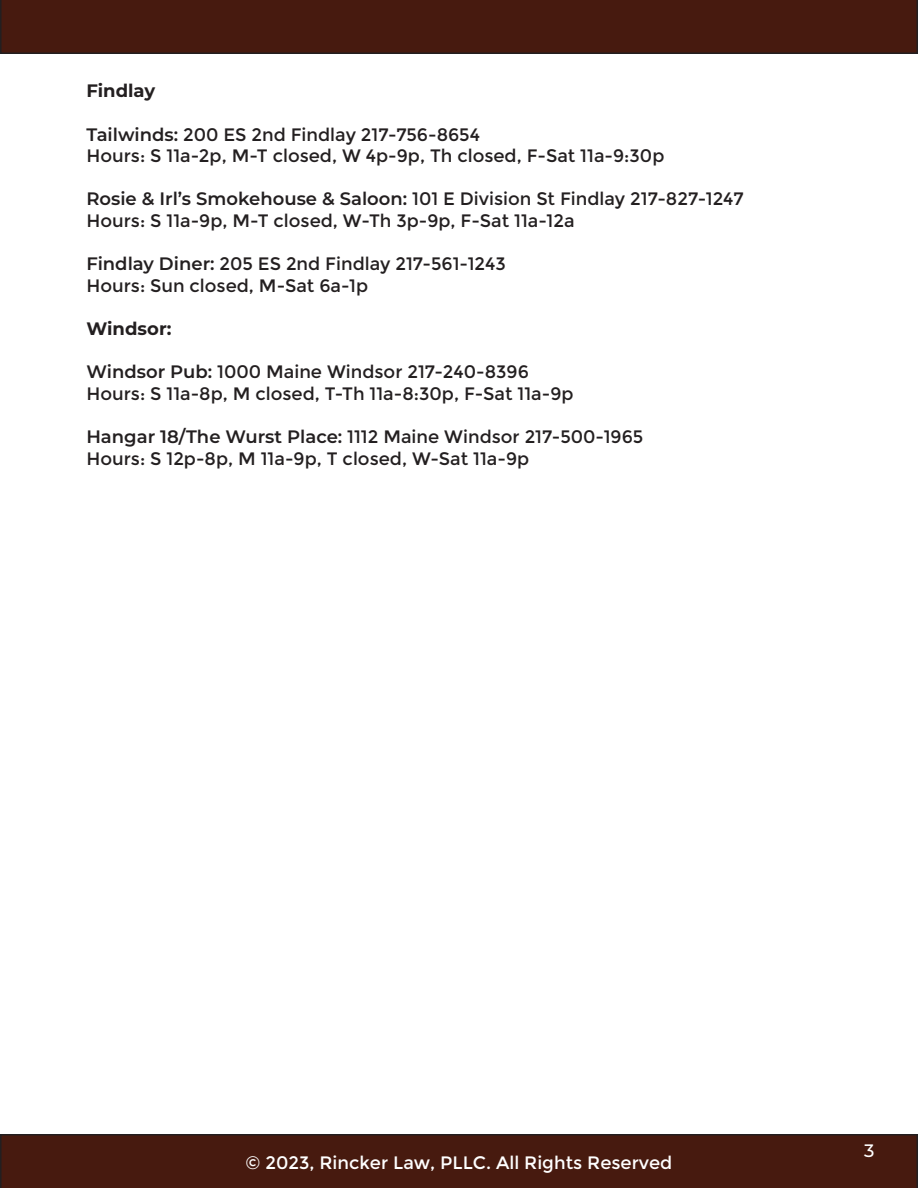
<style>
.page{position:relative;width:918px;height:1188px;background:#fff}
.page>*{position:absolute;margin:0;border:0;box-sizing:border-box;transform-origin:0 0}
.t1{font:18px "Montserrat";color:#231f20}
.t2{font:18px "Montserrat";color:#fff}
.t3{font:700 18px "Montserrat";color:#231f20}
.t4{font:500 18px "Montserrat";color:#fff}
.s1{font-weight:600}
</style>
<div class="page">
<div style="left:0;top:0;width:918px;height:54px;background:#471a0f"></div>
<div style="left:0;top:1134px;width:918px;height:54px;background:#471a0f"></div>
<p class="t3" style="left:86px;top:78px;width:70px">Findlay</p>
<p class="t1" style="left:86px;top:124px;width:395px"><span class="s1">Tailwinds:</span> 200 ES 2nd Findlay 217-756-8654</p>
<p class="t1" style="left:86px;top:145px;width:580px">Hours: S 11a-2p, M-T closed, W 4p-9p, Th closed, F-Sat 11a-9:30p</p>
<p class="t1" style="left:86px;top:189px;width:659px"><span class="s1">Rosie &amp; Irl’s Smokehouse &amp; Saloon:</span> 101 E Division St Findlay 217-827-1247</p>
<p class="t1" style="left:86px;top:210px;width:490px">Hours: S 11a-9p, M-T closed, W-Th 3p-9p, F-Sat 11a-12a</p>
<p class="t1" style="left:86px;top:253px;width:421px"><span class="s1">Findlay Diner:</span> 205 ES 2nd Findlay 217-561-1243</p>
<p class="t1" style="left:86px;top:275px;width:283px">Hours: Sun closed, M-Sat 6a-1p</p>
<p class="t3" style="left:86px;top:316px;width:87px">Windsor:</p>
<p class="t1" style="left:86px;top:361px;width:444px"><span class="s1">Windsor Pub:</span> 1000 Maine Windsor 217-240-8396</p>
<p class="t1" style="left:86px;top:383px;width:489px">Hours: S 11a-8p, M closed, T-Th 11a-8:30p, F-Sat 11a-9p</p>
<p class="t1" style="left:86px;top:426px;width:558px"><span class="s1">Hangar 18/The Wurst Place:</span> 1112 Maine Windsor 217-500-1965</p>
<p class="t1" style="left:86px;top:448px;width:444px">Hours: S 12p-8p, M 11a-9p, T closed, W-Sat 11a-9p</p>
<p class="t2" style="left:246px;top:1153px;width:428px">© 2023, Rincker Law, PLLC. All Rights Reserved</p>
<p class="t4" style="left:864px;top:1138px;width:12px">3</p>
</div>
